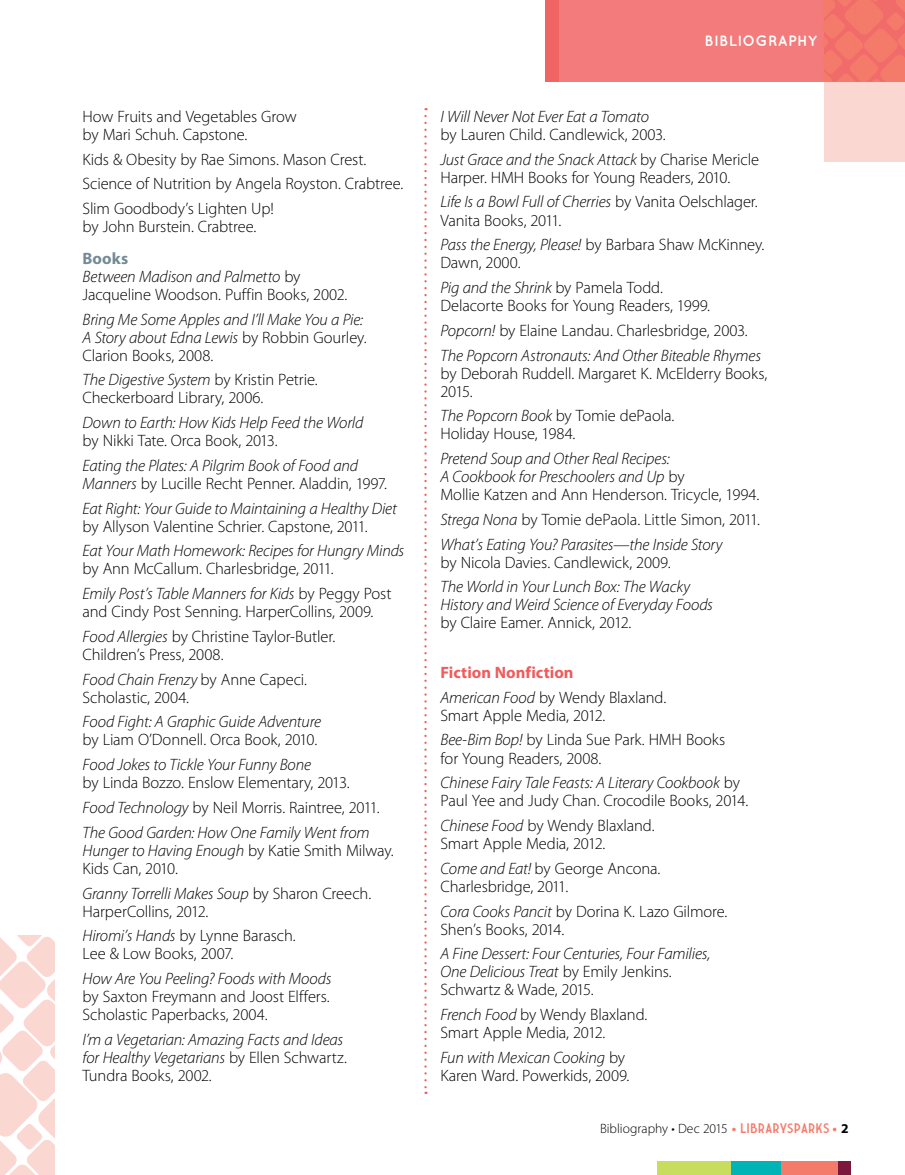
<style>
.page{position:relative;width:905px;height:1175px;background:#fff}
.page>*{position:absolute;margin:0;border:0;box-sizing:border-box;transform-origin:0 0}
.t1{font:300 16.5px/24.8px "Myriad Pro";letter-spacing:-.01em;color:#000}
.t2{font:italic 300 16.5px/18px "Myriad Pro";letter-spacing:-.01em;color:#000}
.t3{font:700 16.5px/24.8px "Myriad Pro";color:#f15b5b}
.t4{font:700 15px "Quicksand";letter-spacing:.025em;color:#fff}
.t5{font:300 13.5px "Myriad Pro";color:#000}
.s1{font-weight:700;color:#748a96}
.s2{font-style:italic}
.s3{font-style:normal}
.s4{font-weight:300;font-style:italic;color:#000}
.s5{font-weight:300;color:#000}
.s6{font-weight:700;color:#f47b6a}
.s7{font-family:"Market Deco";font-weight:400;color:#f47b6a}
.s8{font-weight:700}
</style>
<div class="page">
<div style="left:545px;top:0;width:359px;height:82px;background:#f37b7b"></div>
<svg style="left:824px;top:0;width:80px;height:81px"></svg>
<div style="left:824px;top:81px;width:80px;height:80px;background:#fbd7d2"></div>
<div style="left:545px;top:0;width:14px;height:81px;background:#f16464"></div>
<svg style="left:424px;top:116px;width:2px;height:978px"></svg>
<svg style="left:0;top:935px;width:55px;height:239px"></svg>
<div style="left:657px;top:1161px;width:75px;height:13px;background:#c8dc5d"></div>
<div style="left:731px;top:1161px;width:50px;height:13px;background:#00b3b5"></div>
<div style="left:781px;top:1161px;width:57px;height:13px;background:#f47b6a"></div>
<div style="left:837px;top:1161px;width:13px;height:13px;background:#7c183e"></div>
<p class="t1" style="left:82px;top:107px;width:215px;line-height:18px">How Fruits and Vegetables Grow by Mari Schuh. Capstone.</p>
<p class="t1" style="left:82px;top:147px;width:322px">Kids &amp; Obesity by Rae Simons. Mason Crest.<br>Science of Nutrition by Angela Royston. Crabtree.<br>Slim Goodbody’s Lighten Up!</p>
<p class="t1" style="left:82px;top:214px;width:175px">by John Burstein. Crabtree.</p>
<p class="t1" style="left:82px;top:249px;width:266px;line-height:18px"><span class="s1">Books<br></span><span class="s2">Between Madison and Palmetto</span> by<br>Jacqueline Woodson. Puffin Books, 2002.</p>
<p class="t2" style="left:82px;top:310px;width:285px">Bring Me Some Apples and I’ll Make You a Pie:<br>A Story about Edna Lewis <span class="s3">by Robbin Gourley.<br>Clarion Books, 2008.</span></p>
<p class="t1" style="left:82px;top:370px;width:236px;line-height:18px"><span class="s2">The Digestive System</span> by Kristin Petrie.<br>Checkerboard Library, 2006.</p>
<p class="t2" style="left:82px;top:413px;width:282px">Down to Earth: How Kids Help Feed the World</p>
<p class="t1" style="left:82px;top:428px;width:197px">by Nikki Tate. Orca Book, 2013.</p>
<p class="t2" style="left:82px;top:456px;width:306px">Eating the Plates: A Pilgrim Book of Food and<br>Manners <span class="s3">by Lucille Recht Penner. Aladdin, 1997.</span></p>
<p class="t2" style="left:82px;top:499px;width:316px">Eat Right: Your Guide to Maintaining a Healthy Diet</p>
<p class="t1" style="left:82px;top:513px;width:287px">by Allyson Valentine Schrier. Capstone, 2011.</p>
<p class="t2" style="left:82px;top:542px;width:323px">Eat Your Math Homework: Recipes for Hungry Minds</p>
<p class="t1" style="left:82px;top:556px;width:310px">by Ann McCallum. Charlesbridge, 2011.<br><span class="s2">Emily Post’s Table Manners for Kids</span> by Peggy Post</p>
<p class="t1" style="left:82px;top:599px;width:292px">and Cindy Post Senning. HarperCollins, 2009.<br><span class="s2">Food Allergies</span> by Christine Taylor-Butler.</p>
<p class="t1" style="left:82px;top:642px;width:226px">Children’s Press, 2008.<br><span class="s2">Food Chain Frenzy</span> by Anne Capeci.</p>
<p class="t1" style="left:82px;top:684px;width:108px">Scholastic, 2004.</p>
<p class="t2" style="left:82px;top:713px;width:240px">Food Fight: A Graphic Guide Adventure</p>
<p class="t1" style="left:82px;top:727px;width:236px">by Liam O’Donnell. Orca Book, 2010.</p>
<p class="t2" style="left:82px;top:755px;width:230px">Food Jokes to Tickle Your Funny Bone</p>
<p class="t1" style="left:82px;top:770px;width:299px">by Linda Bozzo. Enslow Elementary, 2013.<br><span class="s2">Food Technology</span> by Neil Morris. Raintree, 2011.<br><span class="s2">The Good Garden: How One Family Went from</span></p>
<p class="t1" style="left:82px;top:841px;width:313px;line-height:18px"><span class="s2">Hunger to Having Enough</span> by Katie Smith Milway.<br>Kids Can, 2010.</p>
<p class="t1" style="left:82px;top:883px;width:290px;line-height:18px"><span class="s2">Granny Torrelli Makes Soup</span> by Sharon Creech.<br>HarperCollins, 2012.</p>
<p class="t1" style="left:82px;top:926px;width:215px;line-height:18px"><span class="s2">Hiromi’s Hands</span> by Lynne Barasch.<br>Lee &amp; Low Books, 2007.</p>
<p class="t2" style="left:82px;top:969px;width:250px">How Are You Peeling? Foods with Moods</p>
<p class="t1" style="left:82px;top:987px;width:249px;line-height:18px">by Saxton Freymann and Joost Elffers.<br>Scholastic Paperbacks, 2004.</p>
<p class="t2" style="left:82px;top:1030px;width:266px">I’m a Vegetarian: Amazing Facts and Ideas for Healthy Vegetarians <span class="s3">by Ellen Schwartz.<br>Tundra Books, 2002.</span></p>
<p class="t4" style="left:704px;top:32px;width:114px">BIBLIOGRAPHY</p>
<p class="t2" style="left:440px;top:107px;width:210px">I Will Never Not Ever Eat a Tomato</p>
<p class="t1" style="left:440px;top:122px;width:320px">by Lauren Child. Candlewick, 2003.<br><span class="s2">Just Grace and the Snack Attack</span> by Charise Mericle</p>
<p class="t1" style="left:440px;top:165px;width:319px">Harper. HMH Books for Young Readers, 2010.<br><span class="s2">Life Is a Bowl Full of Cherries</span> by Vanita Oelschlager.</p>
<p class="t1" style="left:440px;top:207px;width:325px">Vanita Books, 2011.<br><span class="s2">Pass the Energy, Please!</span> by Barbara Shaw McKinney.</p>
<p class="t1" style="left:440px;top:250px;width:224px">Dawn, 2000.<br><span class="s2">Pig and the Shrink</span> by Pamela Todd.</p>
<p class="t1" style="left:440px;top:293px;width:322px">Delacorte Books for Young Readers, 1999.<br><span class="s2">Popcorn!</span> by Elaine Landau. Charlesbridge, 2003.<br><span class="s2">The Popcorn Astronauts: And Other Biteable Rhymes</span></p>
<p class="t1" style="left:440px;top:364px;width:328px;line-height:18px">by Deborah Ruddell. Margaret K. McElderry Books,<br>2015.</p>
<p class="t1" style="left:440px;top:407px;width:235px;line-height:18px"><span class="s2">The Popcorn Book</span> by Tomie dePaola.<br>Holiday House, 1984.</p>
<p class="t2" style="left:440px;top:449px;width:320px">Pretend Soup and Other Real Recipes:<br>A Cookbook for Preschoolers and Up <span class="s3">by<br>Mollie Katzen and Ann Henderson. Tricycle, 1994.</span></p>
<p class="t2" style="left:440px;top:507px;width:321px;line-height:24.8px">Strega Nona <span class="s3">by Tomie dePaola. Little Simon, 2011.<br></span>What’s Eating You? Parasites—the Inside Story</p>
<p class="t1" style="left:440px;top:549px;width:232px">by Nicola Davies. Candlewick, 2009.</p>
<p class="t2" style="left:440px;top:578px;width:274px">The World in Your Lunch Box: The Wacky<br>History and Weird Science of Everyday Foods</p>
<p class="t1" style="left:440px;top:610px;width:192px">by Claire Eamer. Annick, 2012.</p>
<p class="t3" style="left:440px;top:659px;width:227px">Fiction Nonfiction<br><span class="s4">American Food</span> <span class="s5">by Wendy Blaxland.</span></p>
<p class="t1" style="left:440px;top:702px;width:286px">Smart Apple Media, 2012.<br><span class="s2">Bee-Bim Bop!</span> by Linda Sue Park. HMH Books</p>
<p class="t2" style="left:440px;top:745px;width:301px;line-height:24.8px"><span class="s3">for Young Readers, 2008.<br></span>Chinese Fairy Tale Feasts: A Literary Cookbook <span class="s3">by</span></p>
<p class="t1" style="left:440px;top:788px;width:309px">Paul Yee and Judy Chan. Crocodile Books, 2014.<br><span class="s2">Chinese Food</span> by Wendy Blaxland.</p>
<p class="t1" style="left:440px;top:831px;width:221px">Smart Apple Media, 2012.<br><span class="s2">Come and Eat!</span> by George Ancona.</p>
<p class="t1" style="left:440px;top:873px;width:288px">Charlesbridge, 2011.<br><span class="s2">Cora Cooks Pancit</span> by Dorina K. Lazo Gilmore.</p>
<p class="t1" style="left:440px;top:916px;width:125px">Shen’s Books, 2014.</p>
<p class="t2" style="left:440px;top:944px;width:271px">A Fine Dessert: Four Centuries, Four Families,<br>One Delicious Treat <span class="s3">by Emily Jenkins.<br>Schwartz &amp; Wade, 2015.</span></p>
<p class="t1" style="left:440px;top:1005px;width:208px;line-height:18px"><span class="s2">French Food</span> by Wendy Blaxland.<br>Smart Apple Media, 2012.</p>
<p class="t1" style="left:440px;top:1048px;width:190px;line-height:18px"><span class="s2">Fun with Mexican Cooking</span> by<br>Karen Ward. Powerkids, 2009.</p>
<p class="t5" style="left:600px;top:1120px;width:250px">Bibliography • Dec 2015 <span class="s6">•</span> <span class="s7">LIBRARYSPARKS</span> <span class="s6">•</span> <span class="s8">2</span></p>
</div>
